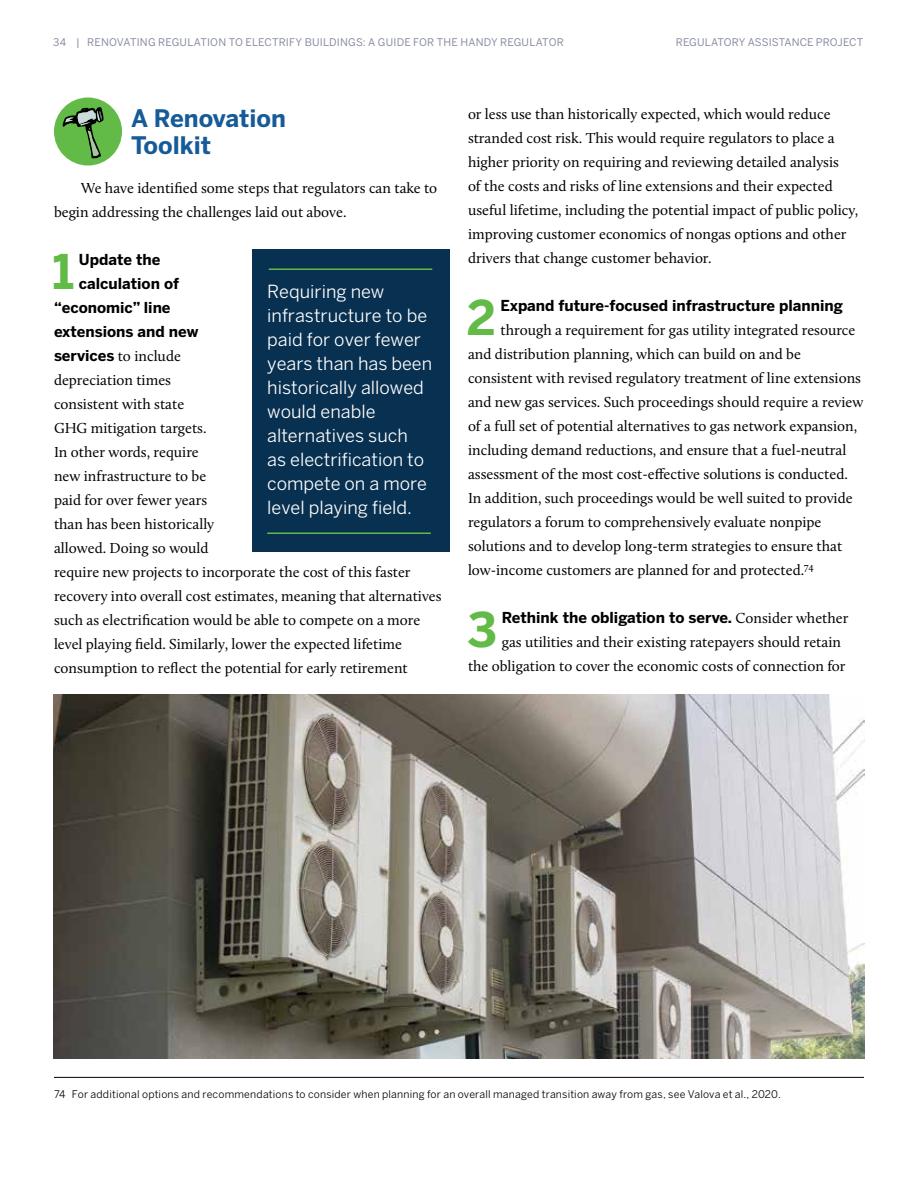
<style>
.page{position:relative;width:918px;height:1188px;background:#fff}
.page>*{position:absolute;margin:0;border:0;box-sizing:border-box;transform-origin:0 0}
.t1{font:700 47.4px "Benton Sans";color:#62bb46}
.t2{font:700 24px/27px "Benton Sans";color:#165b98}
.t3{font:18px/24px "Benton Sans";color:#fff}
.t4{font:15px/24px "Calluna";color:#000}
.t5{font:700 15px "Benton Sans";color:#000}
.t6{font:10.5px "Benton Sans";letter-spacing:.02em;color:#000}
.t7{font:10.5px "Benton Sans";letter-spacing:.015em;color:#888da1}
.s1{font-family:"Benton Sans";font-weight:700}
.s2{font-family:"Calluna";font-weight:400}
</style>
<div class="page">
<div style="left:54px;top:97px;width:68px;height:69px;background:#62bb46;border-radius:50%"></div>
<svg style="left:62px;top:107px;width:42px;height:51px"></svg>
<div style="left:252px;top:249px;width:198px;height:303px;background:#083050"></div>
<hr style="left:269px;top:268px;width:163px;height:2px;background:#62bb46">
<hr style="left:267px;top:532px;width:164px;height:2px;background:#62bb46">
<hr style="left:54px;top:1077px;width:810px;height:1px;background:#000">
<img style="left:54px;top:694px;width:810px;height:364px">
<p class="t7" style="left:53px;top:36px;width:512px">34 | RENOVATING REGULATION TO ELECTRIFY BUILDINGS: A GUIDE FOR THE HANDY REGULATOR</p>
<p class="t7" style="left:676px;top:36px;width:189px">REGULATORY ASSISTANCE PROJECT</p>
<h2 class="t2" style="left:131px;top:105px;width:156px">A Renovation<br>Toolkit</h2>
<p class="t4" style="left:54px;top:176px;width:385px;text-indent:27px">We have identified some steps that regulators can take to begin addressing the challenges laid out above.</p>
<h1 class="t1" style="left:52px;top:242px;width:23px">1</h1>
<p class="t5" style="left:79px;top:250px;width:83px">Update the</p>
<p class="t5" style="left:79px;top:274px;width:102px">calculation of</p>
<p class="t5" style="left:54px;top:298px;width:118px">“economic” line</p>
<p class="t5" style="left:54px;top:322px;width:146px">extensions and new</p>
<p class="t4" style="left:54px;top:344px;width:389px"><span class="s1">services</span> to include<br>depreciation times<br>consistent with state<br>GHG mitigation targets.<br>In other words, require<br>new infrastructure to be<br>paid for over fewer years<br>than has been historically<br>allowed. Doing so would<br>require new projects to incorporate the cost of this faster recovery into overall cost estimates, meaning that alternatives such as electrification would be able to compete on a more level playing field. Similarly, lower the expected lifetime consumption to reflect the potential for early retirement</p>
<p class="t3" style="left:267px;top:279px;width:167px">Requiring new infrastructure to be paid for over fewer years than has been historically allowed would enable alternatives such<br>as electrification to compete on a more level playing field.</p>
<p class="t4" style="left:468px;top:102px;width:392px">or less use than historically expected, which would reduce stranded cost risk. This would require regulators to place a higher priority on requiring and reviewing detailed analysis<br>of the costs and risks of line extensions and their expected useful lifetime, including the potential impact of public policy, improving customer economics of nongas options and other drivers that change customer behavior.</p>
<h1 class="t1" style="left:467px;top:288px;width:31px">2</h1>
<p class="t5" style="left:501px;top:296px;width:344px">Expand future-focused infrastructure planning</p>
<p class="t4" style="left:468px;top:318px;width:397px;text-indent:33px">through a requirement for gas utility integrated resource and distribution planning, which can build on and be consistent with revised regulatory treatment of line extensions and new gas services. Such proceedings should require a review of a full set of potential alternatives to gas network expansion, including demand reductions, and ensure that a fuel-neutral assessment of the most cost-effective solutions is conducted.<br>In addition, such proceedings would be well suited to provide regulators a forum to comprehensively evaluate nonpipe solutions and to develop long-term strategies to ensure that low-income customers are planned for and protected.<sup>74</sup></p>
<h1 class="t1" style="left:467px;top:600px;width:31px">3</h1>
<p class="t5" style="left:502px;top:608px;width:348px">Rethink the obligation to serve. <span class="s2">Consider whether</span></p>
<p class="t4" style="left:468px;top:630px;width:379px;text-align:right">gas utilities and their existing ratepayers should retain<br>the obligation to cover the economic costs of connection for</p>
<p class="t6" style="left:54px;top:1088px;width:729px">74 For additional options and recommendations to consider when planning for an overall managed transition away from gas, see Valova et al., 2020.</p>
</div>
